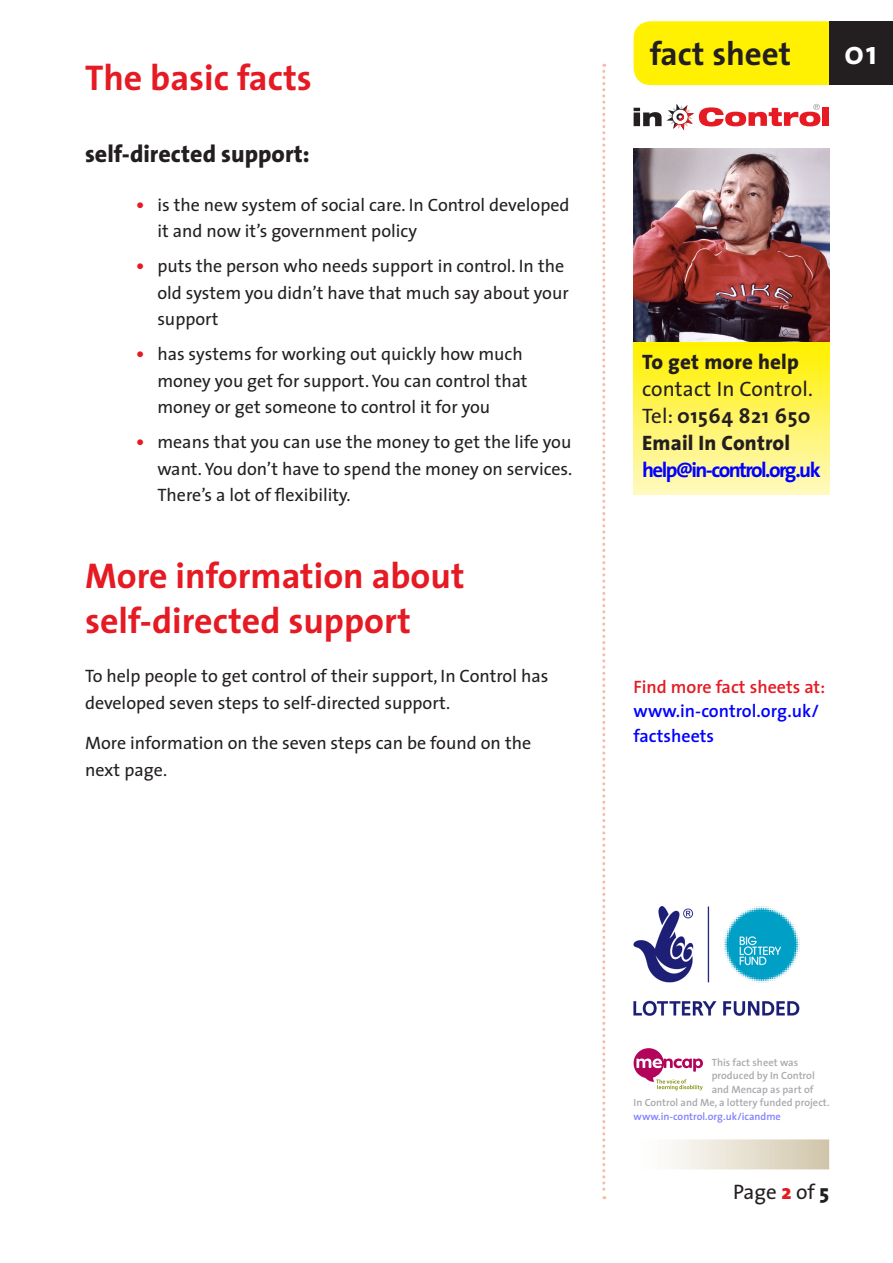
<style>
.page{position:relative;width:893px;height:1263px;background:#fff}
.page>*{position:absolute;margin:0;border:0;box-sizing:border-box;transform-origin:0 0}
.Sub_Heading{font:700 36px/45px "The Sans";color:#e51a23}
.t1{font:700 33px "The Sans";color:#231f20}
.t2{font:700 33px "The Sans";color:#fff}
.Sub-Sub_Black_Headin{font:800 24px "The Sans";color:#231f20}
.t3{font:800 21px/27px "The Sans";letter-spacing:.01em;color:#231f20}
.t4{font:21px "The Sans";color:#231f20}
.Body_Copy{font:18px/26.2px "The Sans";color:#231f20}
.t5{font:600 18px/24px "The Sans";color:#00f}
.t6{font:600 18px "The Sans";color:#e51a23}
.t7{font:600 10.5px "The Sans";color:#a8a9ad}
.t8{font:600 10.5px "The Sans";color:#8080ff}
.s1{font-weight:700;font-size:19.5px;color:#e51a23}
.s2{font-weight:400}
.s3{font-weight:700}
.s4{font-weight:700;color:#00f}
.s5{font-weight:800;color:#e51a23}
.s6{font-weight:800}
</style>
<div class="page">
<svg style="left:602px;top:64px;width:3px;height:1135px"></svg>
<div style="left:634px;top:21px;width:195px;height:64px;background:#fff101"></div>
<div style="left:650px;top:41px;width:142px;height:24px;background:#fff101"></div>
<div style="left:829px;top:21px;width:64px;height:64px;background:#231f20"></div>
<div style="left:823px;top:107px;width:6px;height:19px;background:#e51a23"></div>
<svg style="left:634px;top:104px;width:186px;height:26px"></svg>
<div style="left:634px;top:341px;width:195px;height:153px;background:linear-gradient(to bottom,#fff000,#fff8c3)"></div>
<img style="left:634px;top:149px;width:195px;height:192px">
<div style="left:634px;top:1139px;width:195px;height:30px;background:linear-gradient(to right,#fff,#d2c7ab)"></div>
<svg style="left:634px;top:1048px;width:69px;height:42px"></svg>
<img style="left:634px;top:907px;width:166px;height:109px">
<p class="Sub_Heading" style="left:85px;top:54px;width:228px">The basic facts</p>
<p class="Sub-Sub_Black_Headin" style="left:85px;top:134px;width:226px">self-directed support:</p>
<p class="Body_Copy" style="left:157px;top:191px;width:414px;text-indent:-21px"><span class="s1">•</span> is the new system of social care. In Control developed it and now it’s government policy</p>
<p class="Body_Copy" style="left:157px;top:253px;width:413px;text-indent:-21px"><span class="s1">•</span> puts the person who needs support in control. In the old system you didn’t have that much say about your support</p>
<p class="Body_Copy" style="left:157px;top:341px;width:372px;text-indent:-21px"><span class="s1">•</span> has systems for working out quickly how much money you get for support. You can control that money or get someone to control it for you</p>
<p class="Body_Copy" style="left:157px;top:429px;width:417px;text-align:justify;text-indent:-21px"><span class="s1">•</span> means that you can use the money to get the life you want. You don’t have to spend the money on services.<br>There’s a lot of flexibility.</p>
<p class="Sub_Heading" style="left:85px;top:553px;width:381px">More information about self-directed support</p>
<p class="Body_Copy" style="left:85px;top:662px;width:465px;line-height:27px">To help people to get control of their support, In Control has developed seven steps to self-directed support.</p>
<p class="Body_Copy" style="left:85px;top:728px;width:448px;line-height:27px">More information on the seven steps can be found on the next page.</p>
<p class="t1" style="left:650px;top:26px;width:143px">fact sheet</p>
<p class="t2" style="left:844px;top:25px;width:34px">01</p>
<p class="t3" style="left:642px;top:348px;width:180px">To get more help <span class="s2">contact In Control.<br>Tel:</span> <span class="s3">01564 821 650<br></span>Email In Control <span class="s4">help@in-control.org.uk</span></p>
<p class="t6" style="left:634px;top:672px;width:193px">Find more fact sheets at:</p>
<p class="t5" style="left:634px;top:699px;width:187px">www.in-control.org.uk/ factsheets</p>
<p class="t7" style="left:712px;top:1053px;width:88px">This fact sheet was</p>
<p class="t7" style="left:712px;top:1067px;width:105px">produced by In Control</p>
<p class="t7" style="left:712px;top:1080px;width:103px">and Mencap as part of</p>
<p class="t7" style="left:634px;top:1094px;width:198px">In Control and Me, a lottery funded project.</p>
<p class="t8" style="left:634px;top:1107px;width:149px">www.in-control.org.uk/icandme</p>
<p class="t4" style="left:733px;top:1174px;width:98px">Page <span class="s5">2</span> of <span class="s6">5</span></p>
</div>
